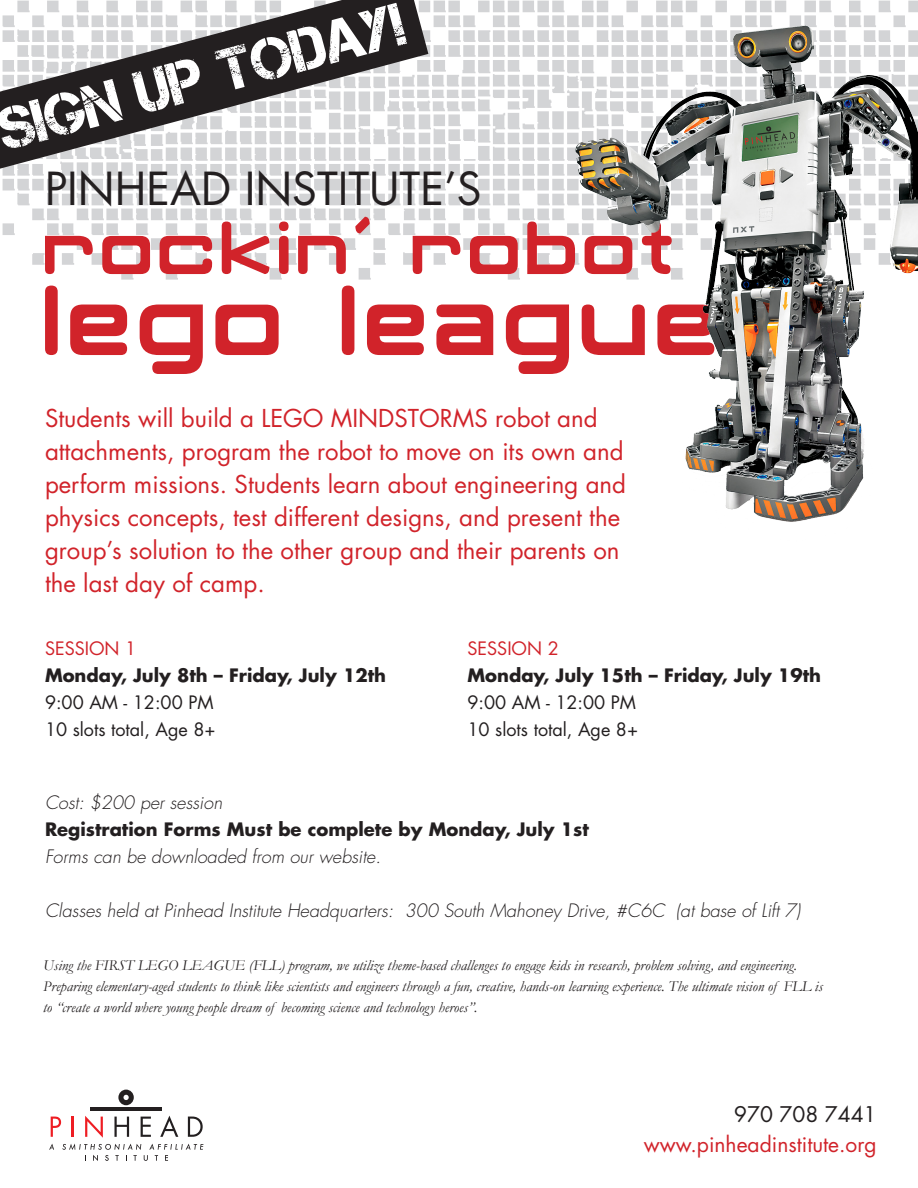
<style>
.page{position:relative;width:918px;height:1188px;background:#fff}
.page>*{position:absolute;margin:0;border:0;box-sizing:border-box;transform-origin:0 0}
.t1{font:129.3px "Classic Robot";color:#d1232a}
.t2{font:97.8px "Classic Robot";color:#d1232a}
.t3{font:60px "Captureit";color:#fff}
.t4{font:44.25px "Futura";color:#231f20}
.t5{font:24px/33px "Futura";color:#d1232a}
.t6{font:21px "Futura";color:#d1232a}
.t7{font:21px "Futura";color:#231f20}
.t8{font:italic 300 18px "Futura";color:#231f20}
.t9{font:700 18px "Futura";color:#231f20}
.t10{font:18px "Futura";color:#231f20}
.t11{font:18px "Futura";color:#d1232a}
.t12{font:italic 15px/21px "Garamond";color:#231f20}
</style>
<div class="page">
<img style="left:2px;top:0;width:517px;height:280px">
<svg style="left:0;top:0;width:428px;height:169px"></svg>
<svg style="left:118px;top:1090px;width:16px;height:15px"></svg>
<hr style="left:90px;top:1107px;width:72px;height:4px;background:#231f20">
<svg style="left:51px;top:1117px;width:10px;height:20px"></svg>
<hr style="left:71px;top:1117px;width:3px;height:20px;background:#ee1d23">
<svg style="left:85px;top:1116px;width:18px;height:22px"></svg>
<svg style="left:114px;top:1117px;width:15px;height:20px"></svg>
<svg style="left:141px;top:1117px;width:10px;height:20px"></svg>
<svg style="left:160px;top:1116px;width:18px;height:21px"></svg>
<svg style="left:188px;top:1117px;width:15px;height:20px"></svg>
<svg style="left:49px;top:1144px;width:5px;height:6px"></svg>
<svg style="left:62px;top:1144px;width:141px;height:17px"></svg>
<img style="left:519px;top:0;width:399px;height:522px">
<svg style="left:745px;top:126px;width:51px;height:25px"></svg>
<p class="t3" style="left:-9px;top:98px;width:420px;rotate:-15deg">SIGN UP TODAY!</p>
<p class="t4" style="left:45px;top:158px;width:438px">PINHEAD INSTITUTE’S</p>
<p class="t2" style="left:45px;top:192px;width:637px">rockin’ robot</p>
<p class="t1" style="left:45px;top:247px;width:683px">lego league</p>
<p class="t5" style="left:45px;top:402px;width:583px">Students will build a LEGO MINDSTORMS robot and attachments, program the robot to move on its own and perform missions. Students learn about engineering and physics concepts, test different designs, and present the group’s solution to the other group and their parents on the last day of camp.</p>
<p class="t11" style="left:45px;top:636px;width:93px">SESSION 1</p>
<p class="t9" style="left:45px;top:663px;width:343px">Monday, July 8th – Friday, July 12th</p>
<p class="t10" style="left:45px;top:690px;width:170px">9:00 AM - 12:00 PM</p>
<p class="t10" style="left:45px;top:717px;width:172px">10 slots total, Age 8+</p>
<p class="t11" style="left:468px;top:636px;width:93px">SESSION 2</p>
<p class="t9" style="left:468px;top:663px;width:355px">Monday, July 15th – Friday, July 19th</p>
<p class="t10" style="left:468px;top:690px;width:170px">9:00 AM - 12:00 PM</p>
<p class="t10" style="left:468px;top:717px;width:172px">10 slots total, Age 8+</p>
<p class="t8" style="left:45px;top:791px;width:179px">Cost: $200 per session</p>
<p class="t9" style="left:45px;top:817px;width:545px">Registration Forms Must be complete by Monday, July 1st</p>
<p class="t8" style="left:45px;top:845px;width:337px">Forms can be downloaded from our website.</p>
<p class="t8" style="left:45px;top:899px;width:757px">Classes held at Pinhead Institute Headquarters: 300 South Mahoney Drive, #C6C (at base of Lift 7)</p>
<p class="t12" style="left:43px;top:955px;width:781px">Using the FIRST LEGO LEAGUE (FLL) program, we utilize theme-based challenges to engage kids in research, problem solving, and engineering.<br>Preparing elementary-aged students to think like scientists and engineers through a fun, creative, hands-on learning experience. The ultimate vision of FLL is to “create a world where young people dream of becoming science and technology heroes”.</p>
<p class="t7" style="left:734px;top:1100px;width:144px">970 708 7441</p>
<p class="t6" style="left:644px;top:1129px;width:234px">www.pinheadinstitute.org</p>
</div>
